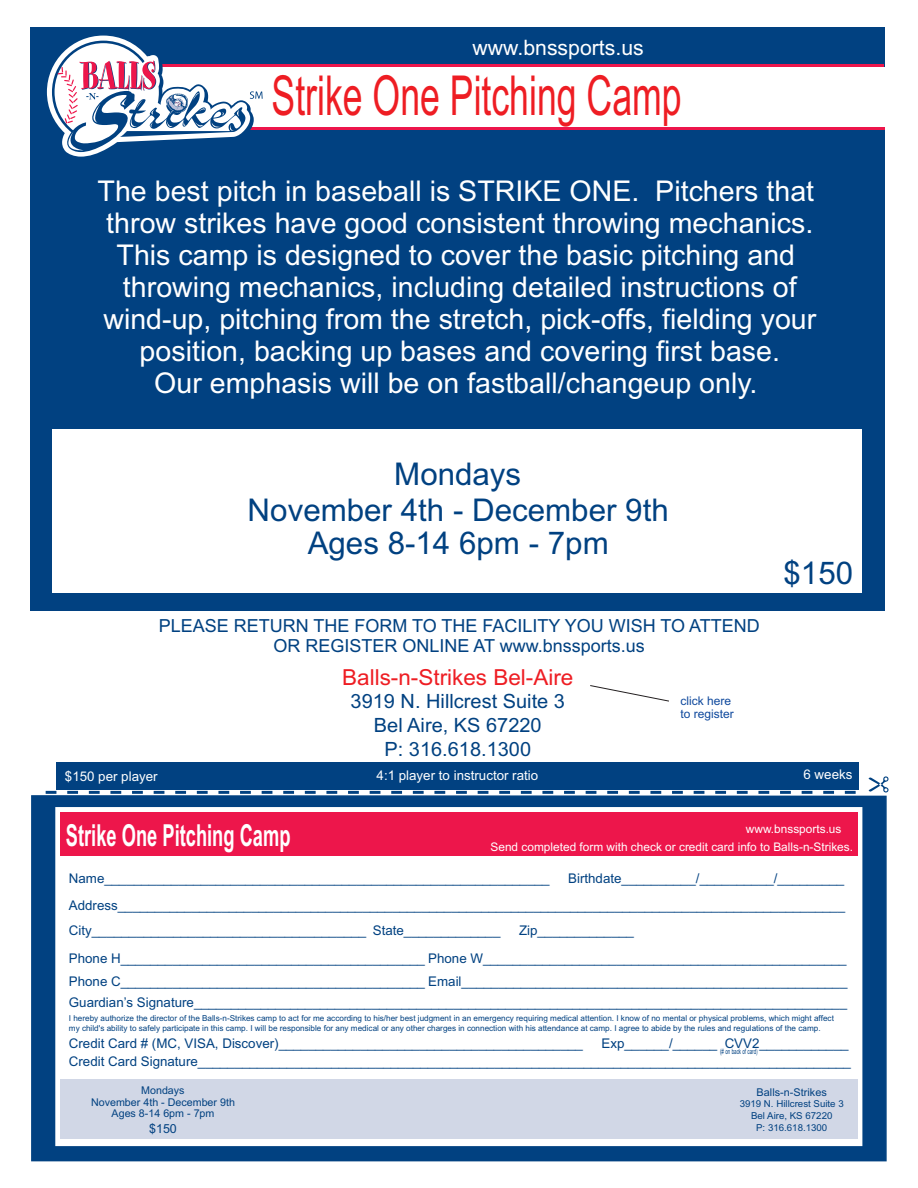
<style>
.page{position:relative;width:918px;height:1188px;background:#fff}
.page>*{position:absolute;margin:0;border:0;box-sizing:border-box;transform-origin:0 0}
.t1{font:55.05px "Arial";color:#ee1d23;scale:.65 1}
.t2{font:31.35px/68.6px "Arial";color:#014181;text-align:center}
.t3{font:700 30.3px "Arial";color:#fff;scale:.6 1}
.t4{font:28.65px/32px "Arial";color:#fff;text-align:center}
.t5{font:22.05px "Arial";color:#ee1d23}
.t6{font:21.3px "Arial";color:#fff}
.t7{font:19.65px/23.9px "Arial";color:#014181;text-align:center}
.t8{font:18px/19.4px "Arial";color:#014181;text-align:center}
.t9{font:13.35px/27px "Arial";color:#014181;text-align:right}
.t10{font:13.35px "Arial";color:#fff}
.t11{font:12.45px "Arial";color:#014181}
.t12{font:12px/13.4px "Arial";color:#0f499d}
.t13{font:11.85px "Arial";color:#fff}
.t14{font:10.65px "Arial";color:#014181}
.t15{font:9.6px/11.6px "Arial";color:#014181;text-align:center}
.t16{font:8.1px/9.1px "Arial";color:#014181}
.t17{font:7.35px "Arial";color:#014181;scale:.62 1}
</style>
<div class="page">
<div style="left:30px;top:27px;width:36px;height:508px;background:#014181"></div>
<div style="left:30px;top:27px;width:854px;height:40px;background:#014181"></div>
<div style="left:30px;top:130px;width:854px;height:481px;background:#014181"></div>
<hr style="left:247px;top:128px;width:637px;height:2px;background:#ed164b">
<hr style="left:160px;top:65px;width:724px;height:2px;background:#ed164b">
<svg style="left:46px;top:35px;width:217px;height:122px"></svg>
<div style="left:53px;top:430px;width:809px;height:163px;background:#fff"></div>
<div style="left:56px;top:762px;width:802px;height:28px;background:#014181"></div>
<svg style="left:31px;top:795px;width:856px;height:367px;background:#084684"></svg>
<div style="left:55px;top:807px;width:807px;height:339px;background:#fff;border:4px solid #fff"></div>
<div style="left:60px;top:1080px;width:186px;height:59px;background:#d1d7e6"></div>
<div style="left:229px;top:1080px;width:629px;height:59px;background:#d1d7e6"></div>
<div style="left:60px;top:813px;width:798px;height:43px;background:#ed164b"></div>
<svg style="left:46px;top:776px;width:843px;height:18px"></svg>
<svg style="left:590px;top:685px;width:79px;height:16px"></svg>
<h3 class="t6" style="left:473px;top:39px;width:173px">www.bnssports.us</h3>
<h1 class="t1" style="left:272px;top:75px;width:632px">Strike One Pitching Camp</h1>
<p class="t4" style="left:98px;top:178px;width:720px">The best pitch in baseball is STRIKE ONE. Pitchers that throw strikes have good consistent throwing mechanics.<br>This camp is designed to cover the basic pitching and throwing mechanics, including detailed instructions of wind-up, pitching from the stretch, pick-offs, fielding your position, backing up bases and covering first base.<br>Our emphasis will be on fastball/changeup only.</p>
<h2 class="t2" style="left:308px;top:443px;width:303px">Mondays<br>Ages 8-14 6pm - 7pm</h2>
<h2 class="t2" style="left:248px;top:478px;width:423px">November 4th - December 9th</h2>
<h3 class="t8" style="left:159px;top:618px;width:603px">PLEASE RETURN THE FORM TO THE FACILITY YOU WISH TO ATTEND<br>OR REGISTER ONLINE AT www.bnssports.us</h3>
<h3 class="t5" style="left:342px;top:669px;width:233px">Balls-n-Strikes Bel-Aire</h3>
<h3 class="t7" style="left:351px;top:691px;width:216px">3919 N. Hillcrest Suite 3<br>Bel Aire, KS 67220<br>P: 316.618.1300</h3>
<p class="t12" style="left:680px;top:695px;width:55px">click here to register</p>
<h2 class="t2" style="left:784px;top:542px;width:71px">$150</h2>
<p class="t10" style="left:65px;top:771px;width:94px">$150 per player</p>
<p class="t10" style="left:377px;top:771px;width:163px">4:1 player to instructor ratio</p>
<p class="t10" style="left:804px;top:769px;width:50px">6 weeks</p>
<h3 class="t3" style="left:66px;top:824px;width:376px">Strike One Pitching Camp</h3>
<p class="t13" style="left:746px;top:824px;width:97px">www.bnssports.us</p>
<p class="t13" style="left:491px;top:842px;width:364px">Send completed form with check or credit card info to Balls-n-Strikes.</p>
<p class="t9" style="left:69px;top:866px;width:778px">Birthdate__________/__________/_________<br>Address__________________________________________________________________________________________________</p>
<p class="t9" style="left:69px;top:919px;width:433px">City_____________________________________ State_____________</p>
<p class="t9" style="left:69px;top:866px;width:482px">Name____________________________________________________________</p>
<p class="t9" style="left:69px;top:919px;width:779px;text-align:left;text-indent:450px">Zip_____________<br>Phone H_________________________________________ Phone W_________________________________________________</p>
<p class="t9" style="left:69px;top:969px;width:780px">Phone C_________________________________________ Email____________________________________________________</p>
<p class="t9" style="left:69px;top:990px;width:780px">Guardian’s Signature________________________________________________________________________________________</p>
<p class="t16" style="left:69px;top:1015px;width:767px">I hereby authorize the director of the Balls-n-Strikes camp to act for me according to his/her best judgment in an emergency requiring medical attention. I know of no mental or physical problems, which might affect my child's ability to safely participate in this camp. I will be responsible for any medical or any other charges in connection with his attendance at camp. I agree to abide by the rules and regulations of the camp.</p>
<p class="t9" style="left:69px;top:1031px;width:516px">Credit Card # (MC, VISA, Discover)_________________________________________</p>
<p class="t9" style="left:69px;top:1035px;width:784px;line-height:18.5px">Exp______/______ CVV2____________<br>Credit Card Signature________________________________________________________________________________________</p>
<p class="t17" style="left:720px;top:1049px;width:62px">(# on back of card)</p>
<p class="t14" style="left:141px;top:1086px;width:45px">Mondays</p>
<p class="t14" style="left:112px;top:1109px;width:104px">Ages 8-14 6pm - 7pm</p>
<p class="t14" style="left:91px;top:1098px;width:145px">November 4th - December 9th</p>
<p class="t11" style="left:149px;top:1123px;width:29px">$150</p>
<p class="t14" style="left:757px;top:1088px;width:72px">Balls-n-Strikes</p>
<p class="t15" style="left:740px;top:1099px;width:106px">3919 N. Hillcrest Suite 3<br>Bel Aire, KS 67220<br>P: 316.618.1300</p>
</div>
